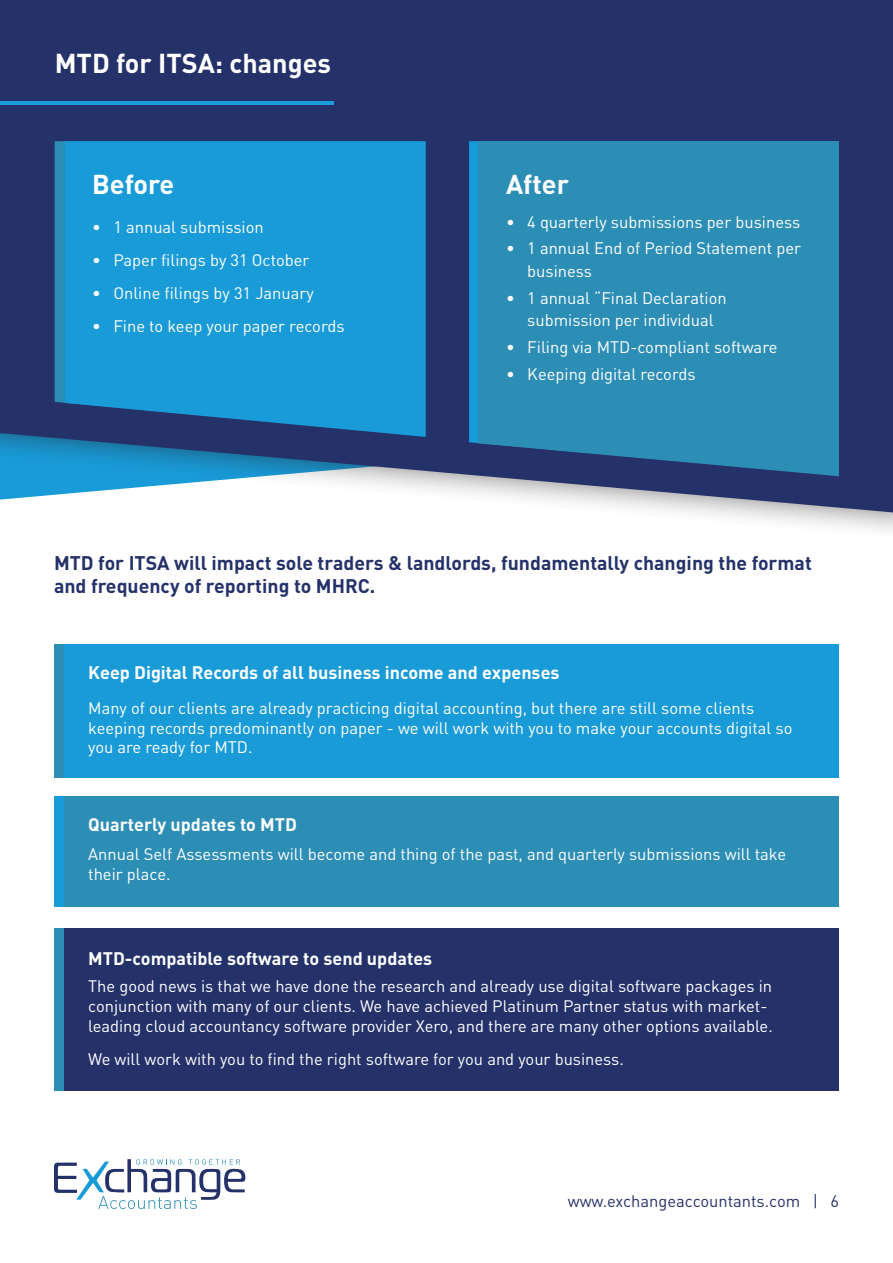
<style>
.page{position:relative;width:893px;height:1263px;background:#fff}
.page>*{position:absolute;margin:0;border:0;box-sizing:border-box;transform-origin:0 0}
.t1{font:700 27px "DIN";color:#fff}
.t2{font:700 19.5px/23.4px "DIN";color:#25326a}
.t3{font:700 18px "DIN";color:#fff}
.t4{font:16.5px/19.8px "DIN";color:#fff}
.t5{font:16.5px "DIN";color:#25326a}
</style>
<div class="page">
<div style="left:0;top:0;width:893px;height:541px;background:#231f20;opacity:.6"></div>
<svg style="left:0;top:0;width:893px;height:512px;fill:#25326a"></svg>
<svg style="left:469px;top:141px;width:9px;height:334px;fill:#199bd8"></svg>
<svg style="left:55px;top:141px;width:10px;height:294px;fill:#2d8eb5"></svg>
<div style="left:65px;top:141px;width:361px;height:296px;background:#199bd8"></div>
<div style="left:478px;top:141px;width:361px;height:335px;background:#2d8eb5"></div>
<hr style="left:0;top:101px;width:334px;height:4px;background:#199bd8">
<svg style="left:54px;top:1159px;width:191px;height:50px"></svg>
<div style="left:54px;top:645px;width:785px;height:133px;background:#199bd8"></div>
<div style="left:54px;top:796px;width:785px;height:111px;background:#2d8eb5"></div>
<div style="left:54px;top:928px;width:785px;height:163px;background:#25326a"></div>
<div style="left:54px;top:645px;width:9px;height:133px;background:#2d8eb5"></div>
<div style="left:54px;top:796px;width:9px;height:111px;background:#199bd8"></div>
<div style="left:54px;top:928px;width:9px;height:163px;background:#2d8eb5"></div>
<h1 class="t1" style="left:55px;top:46px;width:278px">MTD for ITSA: changes</h1>
<h1 class="t1" style="left:92px;top:167px;width:84px">Before</h1>
<h1 class="t1" style="left:506px;top:167px;width:64px">After</h1>
<p class="t4" style="left:92px;top:216px;width:173px">• 1 annual submission</p>
<p class="t4" style="left:92px;top:249px;width:219px">• Paper filings by 31 October</p>
<p class="t4" style="left:92px;top:282px;width:223px">• Online filings by 31 January</p>
<p class="t4" style="left:92px;top:315px;width:254px">• Fine to keep your paper records</p>
<p class="t4" style="left:506px;top:212px;width:296px">• 4 quarterly submissions per business</p>
<p class="t4" style="left:527px;top:237px;width:275px;line-height:22.5px;text-indent:-21px">• 1 annual End of Period Statement per business</p>
<p class="t4" style="left:506px;top:286px;width:222px;line-height:22.5px;text-align:center">• 1 annual “Final Declaration submission per individual</p>
<p class="t4" style="left:506px;top:337px;width:273px">• Filing via MTD-compliant software</p>
<p class="t4" style="left:506px;top:364px;width:191px">• Keeping digital records</p>
<p class="t2" style="left:54px;top:550px;width:759px">MTD for ITSA will impact sole traders &amp; landlords, fundamentally changing the format and frequency of reporting to MHRC.</p>
<p class="t3" style="left:88px;top:661px;width:473px">Keep Digital Records of all business income and expenses</p>
<p class="t4" style="left:88px;top:698px;width:706px">Many of our clients are already practicing digital accounting, but there are still some clients keeping records predominantly on paper - we will work with you to make your accounts digital so you are ready for MTD.</p>
<p class="t3" style="left:88px;top:812px;width:210px">Quarterly updates to MTD</p>
<p class="t4" style="left:88px;top:844px;width:699px">Annual Self Assessments will become and thing of the past, and quarterly submissions will take their place.</p>
<p class="t3" style="left:88px;top:946px;width:345px">MTD-compatible software to send updates</p>
<p class="t4" style="left:88px;top:976px;width:686px">The good news is that we have done the research and already use digital software packages in conjunction with many of our clients. We have achieved Platinum Partner status with market&shy;leading cloud accountancy software provider Xero, and there are many other options available.</p>
<p class="t4" style="left:88px;top:1048px;width:537px">We will work with you to find the right software for you and your business.</p>
<p class="t5" style="left:568px;top:1191px;width:273px">www.exchangeaccountants.com | 6</p>
</div>
